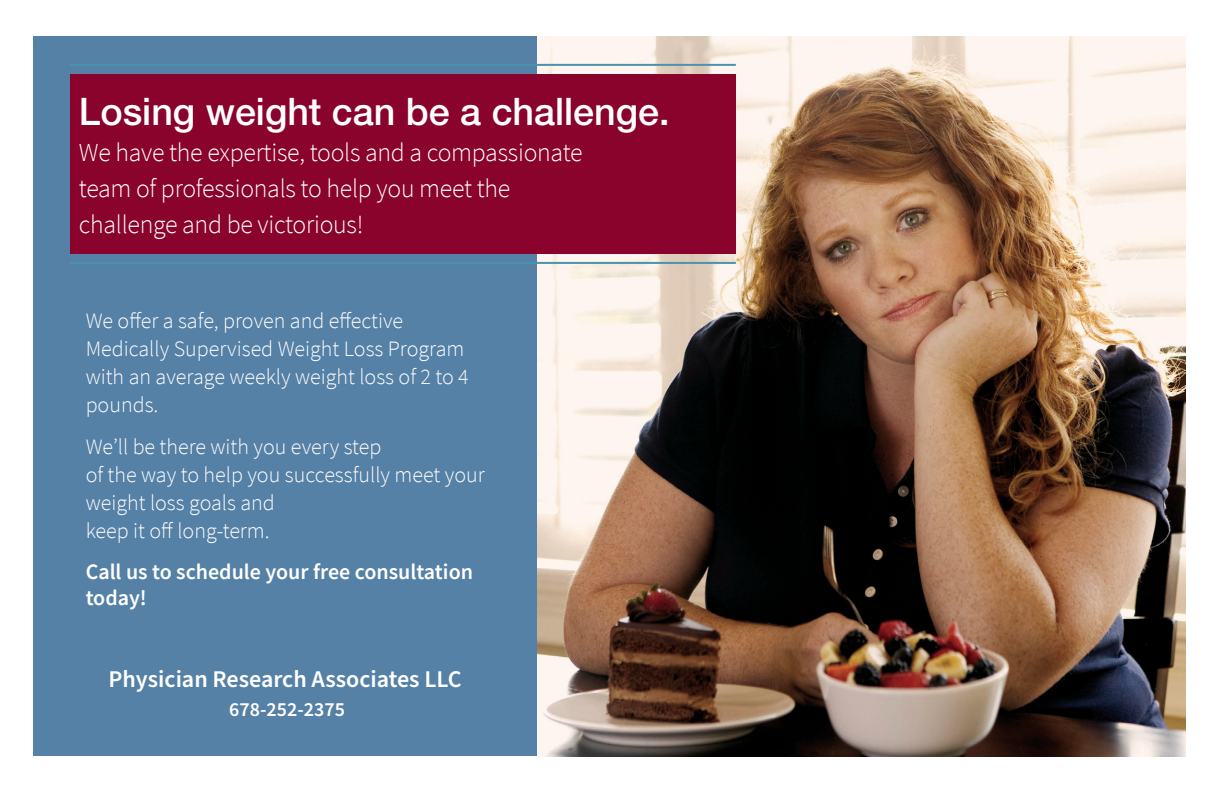
<style>
.page{position:relative;width:1224px;height:792px;background:#fff}
.page>*{position:absolute;margin:0;border:0;box-sizing:border-box;transform-origin:0 0}
.t1{font:500 38px "Helvetica Neue";color:#fff}
.t2{font:300 26px/36px "Source Sans Pro";letter-spacing:-.01em;color:#fff}
.t3{font:600 24px "Source Sans Pro";color:#fff}
.t4{font:300 22px/28px "Source Sans Pro";color:#fff}
.t5{font:600 22px/26.4px "Source Sans Pro";color:#fff}
.t6{font:600 20px "Source Sans Pro";color:#fff}
</style>
<div class="page">
<div style="left:34px;top:36px;width:504px;height:720px;background:#5581a6"></div>
<img style="left:538px;top:36px;width:648px;height:720px">
<div style="left:70px;top:74px;width:666px;height:180px;background:#8a032c"></div>
<hr style="left:70px;top:64px;width:666px;height:2px;background:#4993ae">
<hr style="left:70px;top:262px;width:666px;height:2px;background:#4993ae">
<p class="t1" style="left:79px;top:89px;width:592px">Losing weight can be a challenge.</p>
<p class="t2" style="left:79px;top:134px;width:505px">We have the expertise, tools and a compassionate team of professionals to help you meet the challenge and be victorious!</p>
<p class="t4" style="left:86px;top:306px;width:385px">We offer a safe, proven and effective<br>Medically Supervised Weight Loss Program with an average weekly weight loss of 2 to 4 pounds.</p>
<p class="t4" style="left:86px;top:433px;width:401px">We’ll be there with you every step<br>of the way to help you successfully meet your weight loss goals and<br>keep it off long-term.</p>
<p class="t5" style="left:86px;top:558px;width:389px">Call us to schedule your free consultation today!</p>
<p class="t3" style="left:109px;top:663px;width:355px">Physician Research Associates LLC</p>
<p class="t6" style="left:229px;top:696px;width:117px">678-252-2375</p>
</div>
